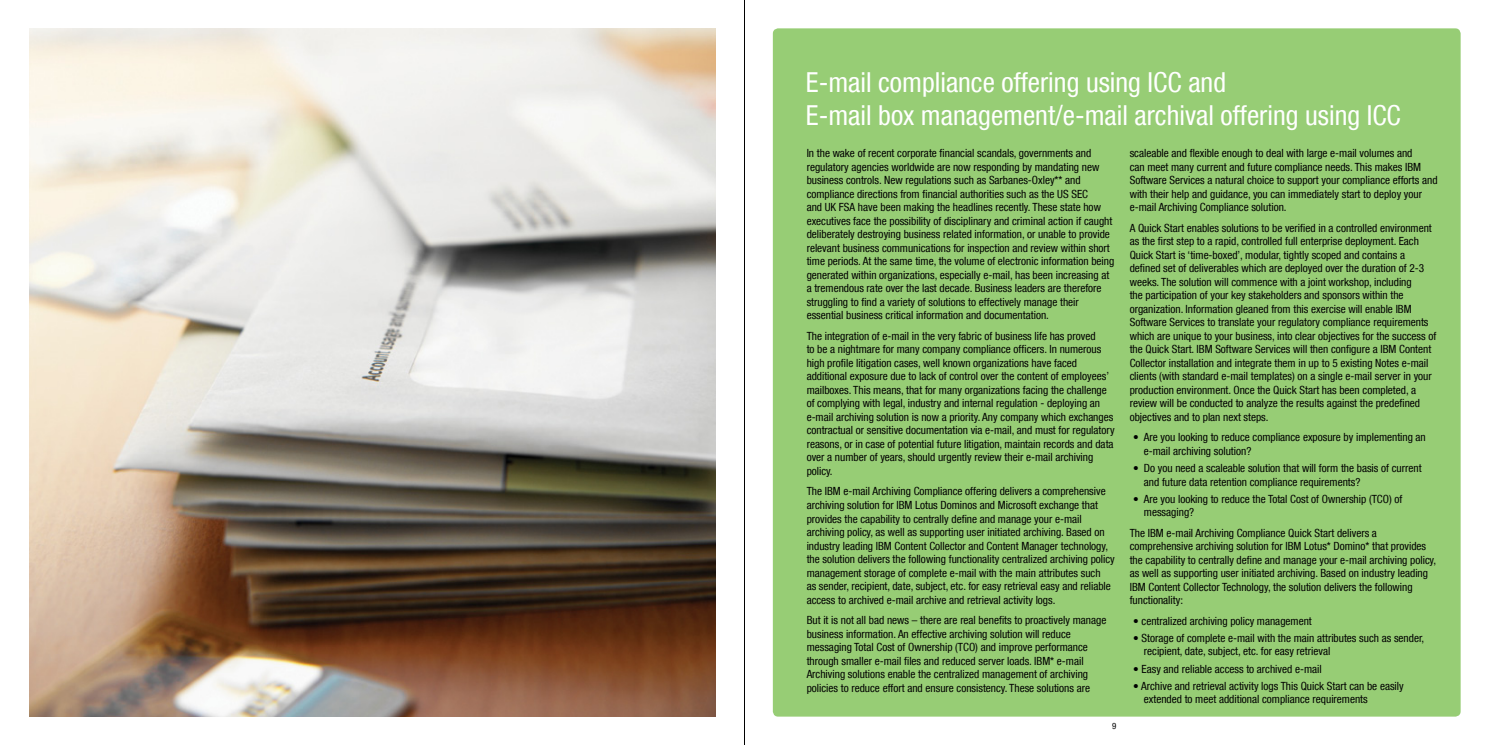
<style>
.page{position:relative;width:1489px;height:745px;background:#fff}
.page>*{position:absolute;margin:0;border:0;box-sizing:border-box;transform-origin:0 0}
.t1{font:condensed 27.5px/33px "Helvetica Neue LT Com";color:#fff}
.t2{font:condensed 11.25px/13.5px "Helvetica Neue LT Com";color:#000}
.t3{font:condensed 8.75px "Helvetica Neue LT Com";color:#000}
</style>
<div class="page">
<img style="left:29px;top:28px;width:686px;height:688px">
<div style="left:773px;top:28px;width:687px;height:688px;background:#97cd75;border-radius:5px"></div>
<hr style="left:744px;top:0;width:1px;height:744px;background:#000">
<h1 class="t1" style="left:806px;top:65px;width:596px">E-mail compliance offering using ICC and<br>E-mail box management/e-mail archival offering using ICC</h1>
<p class="t2" style="left:806px;top:146px;width:309px">In the wake of recent corporate financial scandals, governments and regulatory agencies worldwide are now responding by mandating new business controls. New regulations such as Sarbanes-Oxley** and compliance directions from financial authorities such as the US SEC<br>and UK FSA have been making the headlines recently. These state how executives face the possibility of disciplinary and criminal action if caught deliberately destroying business related information, or unable to provide relevant business communications for inspection and review within short time periods. At the same time, the volume of electronic information being generated within organizations, especially e-mail, has been increasing at a tremendous rate over the last decade. Business leaders are therefore struggling to find a variety of solutions to effectively manage their essential business critical information and documentation.</p>
<p class="t2" style="left:806px;top:329px;width:309px">The integration of e-mail in the very fabric of business life has proved<br>to be a nightmare for many company compliance officers. In numerous high profile litigation cases, well known organizations have faced additional exposure due to lack of control over the content of employees’ mailboxes. This means, that for many organizations facing the challenge of complying with legal, industry and internal regulation - deploying an e-mail archiving solution is now a priority. Any company which exchanges contractual or sensitive documentation via e-mail, and must for regulatory reasons, or in case of potential future litigation, maintain records and data over a number of years, should urgently review their e-mail archiving policy.</p>
<p class="t2" style="left:806px;top:484px;width:309px">The IBM e-mail Archiving Compliance offering delivers a comprehensive archiving solution for IBM Lotus Dominos and Microsoft exchange that provides the capability to centrally define and manage your e-mail archiving policy, as well as supporting user initiated archiving. Based on industry leading IBM Content Collector and Content Manager technology, the solution delivers the following functionality centralized archiving policy management storage of complete e-mail with the main attributes such<br>as sender, recipient, date, subject, etc. for easy retrieval easy and reliable access to archived e-mail archive and retrieval activity logs.</p>
<p class="t2" style="left:806px;top:613px;width:301px">But it is not all bad news – there are real benefits to proactively manage business information. An effective archiving solution will reduce messaging Total Cost of Ownership (TCO) and improve performance through smaller e-mail files and reduced server loads. IBM* e-mail Archiving solutions enable the centralized management of archiving policies to reduce effort and ensure consistency. These solutions are</p>
<p class="t2" style="left:1129px;top:146px;width:309px">scaleable and flexible enough to deal with large e-mail volumes and<br>can meet many current and future compliance needs. This makes IBM Software Services a natural choice to support your compliance efforts and with their help and guidance, you can immediately start to deploy your e-mail Archiving Compliance solution.</p>
<p class="t2" style="left:1129px;top:221px;width:308px">A Quick Start enables solutions to be verified in a controlled environment as the first step to a rapid, controlled full enterprise deployment. Each Quick Start is ‘time-boxed’, modular, tightly scoped and contains a defined set of deliverables which are deployed over the duration of 2-3 weeks. The solution will commence with a joint workshop, including<br>the participation of your key stakeholders and sponsors within the organization. Information gleaned from this exercise will enable IBM Software Services to translate your regulatory compliance requirements which are unique to your business, into clear objectives for the success of the Quick Start. IBM Software Services will then configure a IBM Content Collector installation and integrate them in up to 5 existing Notes e-mail clients (with standard e-mail templates) on a single e-mail server in your production environment. Once the Quick Start has been completed, a review will be conducted to analyze the results against the predefined objectives and to plan next steps.</p>
<p class="t2" style="left:1144px;top:430px;width:283px;text-indent:-11px">• Are you looking to reduce compliance exposure by implementing an e-mail archiving solution?</p>
<p class="t2" style="left:1144px;top:461px;width:279px;text-indent:-11px">• Do you need a scaleable solution that will form the basis of current and future data retention compliance requirements?</p>
<p class="t2" style="left:1144px;top:491px;width:260px;text-indent:-11px">• Are you looking to reduce the Total Cost of Ownership (TCO) of messaging?</p>
<p class="t2" style="left:1129px;top:525px;width:308px">The IBM e-mail Archiving Compliance Quick Start delivers a comprehensive archiving solution for IBM Lotus* Domino* that provides the capability to centrally define and manage your e-mail archiving policy, as well as supporting user initiated archiving. Based on industry leading IBM Content Collector Technology, the solution delivers the following functionality:</p>
<p class="t2" style="left:1133px;top:613px;width:180px">• centralized archiving policy management</p>
<p class="t2" style="left:1144px;top:630px;width:282px;text-indent:-11px">• Storage of complete e-mail with the main attributes such as sender, recipient, date, subject, etc. for easy retrieval</p>
<p class="t2" style="left:1133px;top:661px;width:190px">• Easy and reliable access to archived e-mail</p>
<p class="t2" style="left:1144px;top:678px;width:261px;text-indent:-11px">• Archive and retrieval activity logs This Quick Start can be easily extended to meet additional compliance requirements</p>
<p class="t3" style="left:1112px;top:720px;width:6px">9</p>
</div>
